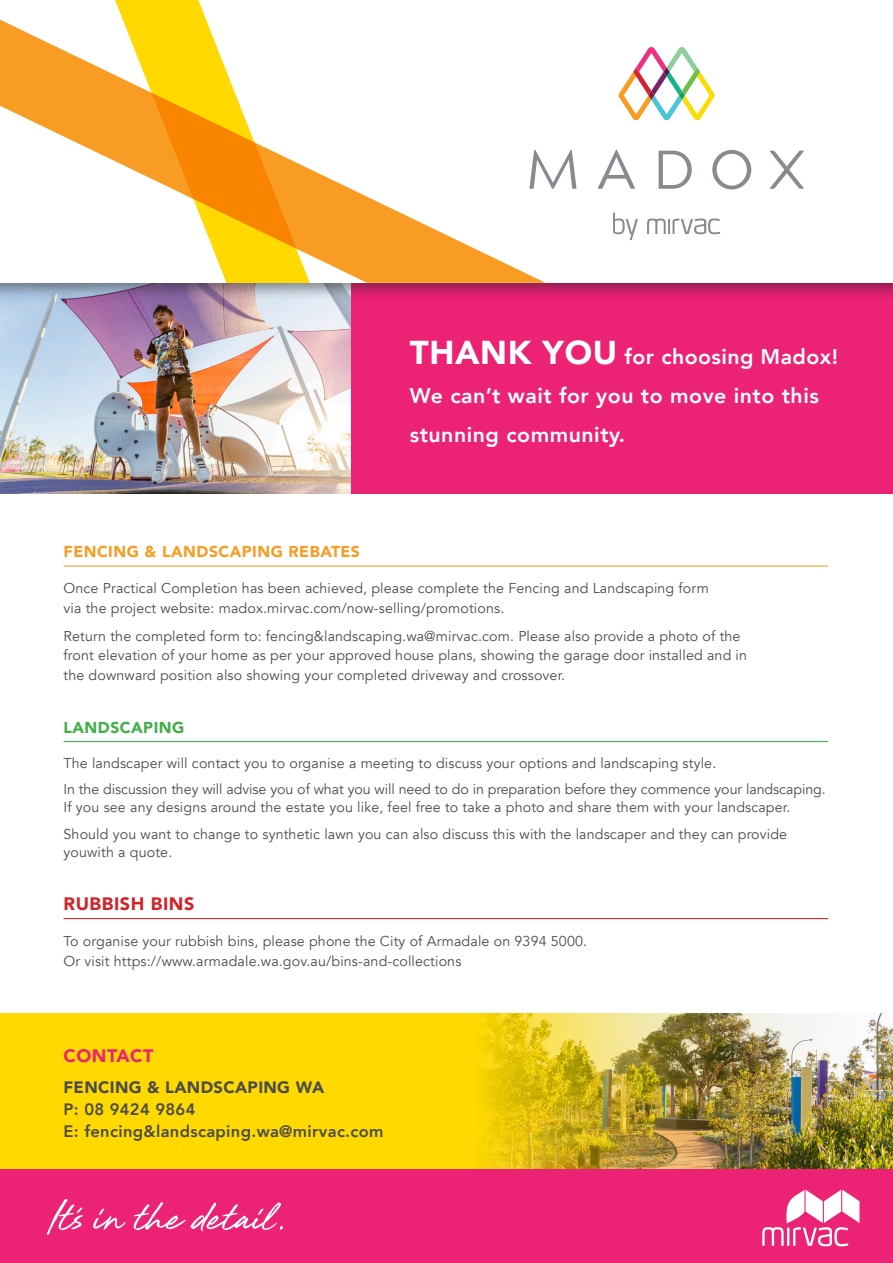
<style>
.page{position:relative;width:893px;height:1263px;background:#fff}
.page>*{position:absolute;margin:0;border:0;box-sizing:border-box;transform-origin:0 0}
.t1{font:800 21.3px/39px "Avenir";letter-spacing:.025em;color:#fff}
.t2{font:900 18px "Avenir";letter-spacing:.03em;color:#d1232a}
.t3{font:900 18px "Avenir";letter-spacing:.03em;color:#ec2275}
.t4{font:800 16.5px "Avenir";letter-spacing:.02em;color:#4b4c4d}
.t5{font:900 16.5px "Avenir";letter-spacing:.02em;color:#4b4c4d}
.t6{font:900 15.75px "Avenir";letter-spacing:.03em;color:#f89c23}
.t7{font:900 15.75px "Avenir";letter-spacing:.03em;color:#40ae49}
.t8{font:14.25px/19.5px "Avenir";letter-spacing:.01em;color:#4b4c4d}
.s1{font-weight:900;font-size:33px}
</style>
<div class="page">
<div style="left:0;top:1013px;width:893px;height:157px;background:#ffd900"></div>
<img style="left:463px;top:1013px;width:430px;height:157px">
<div style="left:0;top:281px;width:893px;height:212px;background:#ec2275"></div>
<img style="left:0;top:300px;width:351px;height:193px">
<div style="left:0;top:1170px;width:893px;height:93px;background:#ec2275"></div>
<svg style="left:762px;top:1189px;width:97px;height:57px"></svg>
<svg style="left:93px;top:1208px;width:33px;height:22px"></svg>
<svg style="left:47px;top:1199px;width:36px;height:36px"></svg>
<svg style="left:134px;top:1202px;width:149px;height:29px"></svg>
<div style="left:0;top:0;width:893px;height:300px;background:#231f20;opacity:.46"></div>
<div style="left:0;top:0;width:893px;height:283px;background:#fff"></div>
<svg style="left:372px;top:199px;width:173px;height:84px"></svg>
<svg style="left:0;top:0;width:372px;height:283px"></svg>
<svg style="left:529px;top:150px;width:47px;height:39px"></svg>
<svg style="left:598px;top:150px;width:37px;height:39px"></svg>
<svg style="left:659px;top:151px;width:33px;height:38px"></svg>
<svg style="left:712px;top:150px;width:39px;height:39px"></svg>
<svg style="left:769px;top:151px;width:35px;height:38px"></svg>
<svg style="left:613px;top:212px;width:25px;height:28px"></svg>
<svg style="left:647px;top:218px;width:73px;height:16px"></svg>
<svg style="left:618px;top:47px;width:97px;height:73px"></svg>
<hr style="left:64px;top:565px;width:764px;height:2px;background:#f89c23">
<hr style="left:64px;top:741px;width:764px;height:1px;background:#40ae49">
<hr style="left:64px;top:918px;width:764px;height:1px;background:#d1232a">
<p class="t1" style="left:410px;top:337px;width:430px"><span class="s1">THANK YOU</span> for choosing Madox!<br>We can’t wait for you to move into this stunning community.</p>
<p class="t6" style="left:64px;top:538px;width:298px">FENCING &amp; LANDSCAPING REBATES</p>
<p class="t8" style="left:64px;top:579px;width:647px">Once Practical Completion has been achieved, please complete the Fencing and Landscaping form via the project website: madox.mirvac.com/now-selling/promotions.</p>
<p class="t8" style="left:64px;top:626px;width:685px">Return the completed form to: fencing&amp;landscaping.wa@mirvac.com. Please also provide a photo of the front elevation of your home as per your approved house plans, showing the garage door installed and in the downward position also showing your completed driveway and crossover.</p>
<p class="t7" style="left:64px;top:714px;width:122px">LANDSCAPING</p>
<p class="t8" style="left:64px;top:753px;width:654px">The landscaper will contact you to organise a meeting to discuss your options and landscaping style.</p>
<p class="t8" style="left:64px;top:781px;width:764px;line-height:18px">In the discussion they will advise you of what you will need to do in preparation before they commence your landscaping.<br>If you see any designs around the estate you like, feel free to take a photo and share them with your landscaper.</p>
<p class="t8" style="left:64px;top:825px;width:725px;line-height:18px">Should you want to change to synthetic lawn you can also discuss this with the landscaper and they can provide youwith a quote.</p>
<p class="t2" style="left:64px;top:888px;width:132px">RUBBISH BINS</p>
<p class="t8" style="left:64px;top:932px;width:525px">To organise your rubbish bins, please phone the City of Armadale on 9394 5000.<br>Or visit https://www.armadale.wa.gov.au/bins-and-collections</p>
<p class="t3" style="left:64px;top:1040px;width:91px">CONTACT</p>
<p class="t5" style="left:64px;top:1072px;width:262px">FENCING &amp; LANDSCAPING WA</p>
<p class="t4" style="left:64px;top:1096px;width:133px">P: 08 9424 9864</p>
<p class="t4" style="left:64px;top:1118px;width:321px">E: fencing&amp;landscaping.wa@mirvac.com</p>
</div>
